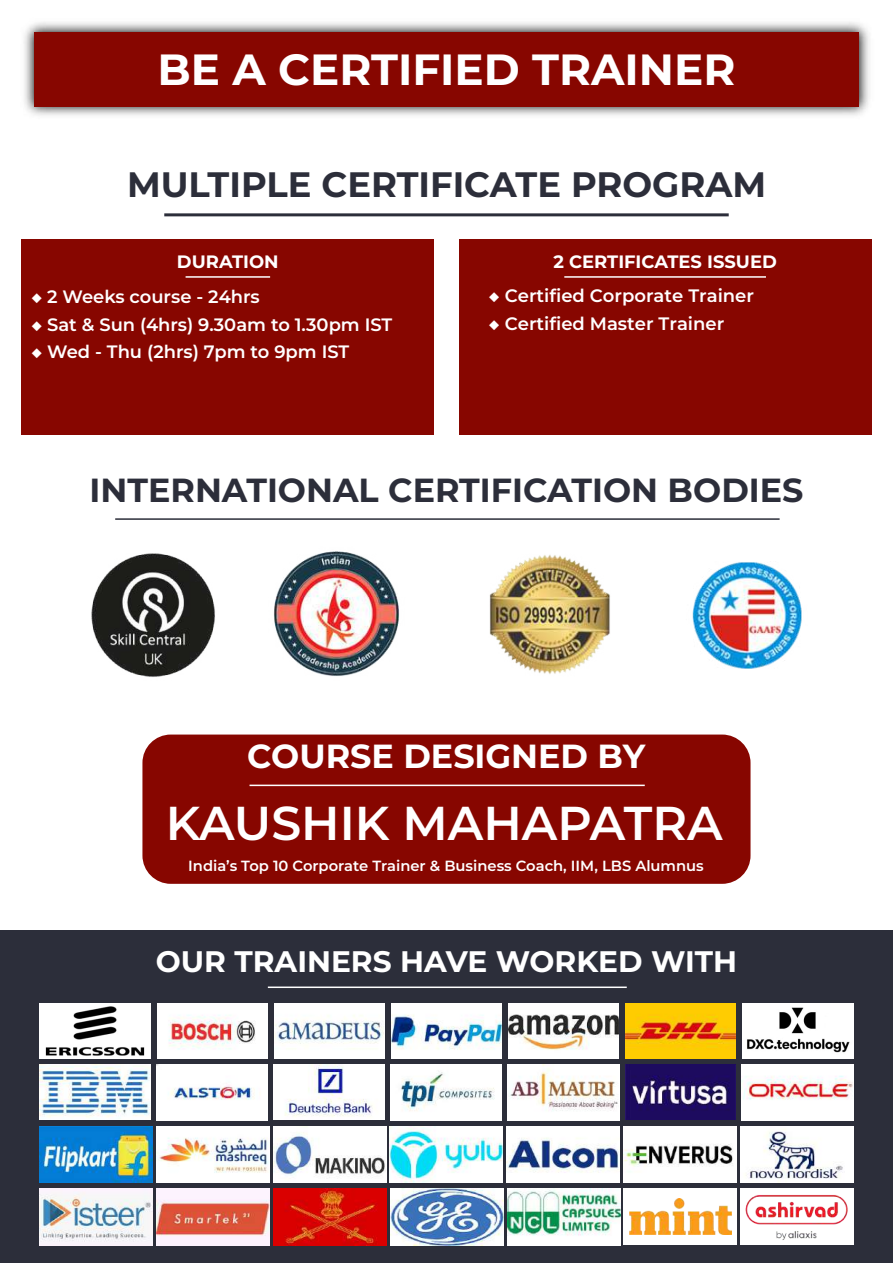
<style>
.page{position:relative;width:893px;height:1263px;background:#fff}
.page>*{position:absolute;margin:0;border:0;box-sizing:border-box;transform-origin:0 0}
.t1{font:600 47.55px "Montserrat";color:#fff}
.t2{font:700 43.65px "Montserrat";color:#fff}
.t3{font:700 35.25px "Montserrat";color:#2c2e3a}
.t4{font:700 33.3px "Montserrat";color:#2c2e3a}
.t5{font:700 33.3px "Montserrat";color:#fff}
.t6{font:700 29.7px "Montserrat";color:#fff}
.t7{font:600 18px "Montserrat";color:#fff}
.t8{font:600 17.85px "Montserrat";color:#fff}
.t9{font:700 17.85px "Montserrat";color:#fff}
.t10{font:600 14.7px "Montserrat";color:#fff}
</style>
<div class="page">
<img style="left:24px;top:22px;width:846px;height:94px">
<div style="left:34px;top:32px;width:825px;height:75px;background:#870600"></div>
<div style="left:0;top:930px;width:893px;height:333px;background:#2c2e3a"></div>
<hr style="left:164px;top:213px;width:565px;height:3px;background:#2c2e3a">
<div style="left:22px;top:239px;width:412px;height:195px;background:#870600"></div>
<hr style="left:186px;top:276px;width:84px;height:2px;background:#fff">
<div style="left:459px;top:239px;width:412px;height:195px;background:#870600"></div>
<hr style="left:564px;top:276px;width:202px;height:2px;background:#fff">
<div style="left:142px;top:734px;width:608px;height:150px;background:#870600;border-radius:28px"></div>
<hr style="left:250px;top:785px;width:395px;height:1px;background:#fff">
<hr style="left:115px;top:518px;width:665px;height:2px;background:#2c2e3a">
<hr style="left:268px;top:986px;width:359px;height:2px;background:#fff">
<img style="left:40px;top:1003px;width:110px;height:55px">
<img style="left:157px;top:1003px;width:110px;height:55px">
<img style="left:274px;top:1003px;width:110px;height:55px">
<img style="left:391px;top:1003px;width:111px;height:55px">
<img style="left:508px;top:1003px;width:111px;height:55px">
<img style="left:626px;top:1003px;width:110px;height:55px">
<img style="left:743px;top:1003px;width:110px;height:55px">
<img style="left:40px;top:1064px;width:110px;height:55px">
<img style="left:156px;top:1064px;width:112px;height:56px">
<img style="left:274px;top:1064px;width:110px;height:55px">
<img style="left:390px;top:1064px;width:112px;height:56px">
<img style="left:508px;top:1064px;width:111px;height:56px">
<img style="left:625px;top:1064px;width:111px;height:55px">
<img style="left:742px;top:1064px;width:111px;height:56px">
<img style="left:40px;top:1126px;width:113px;height:56px">
<img style="left:157px;top:1126px;width:113px;height:56px">
<img style="left:273px;top:1126px;width:113px;height:56px">
<img style="left:390px;top:1126px;width:113px;height:56px">
<img style="left:507px;top:1126px;width:113px;height:56px">
<img style="left:623px;top:1126px;width:113px;height:56px">
<img style="left:740px;top:1126px;width:113px;height:56px">
<img style="left:40px;top:1188px;width:113px;height:57px">
<img style="left:157px;top:1188px;width:113px;height:57px">
<img style="left:273px;top:1188px;width:113px;height:57px">
<img style="left:390px;top:1188px;width:113px;height:57px">
<img style="left:507px;top:1188px;width:113px;height:57px">
<img style="left:489px;top:555px;width:121px;height:119px">
<img style="left:692px;top:562px;width:110px;height:107px">
<img style="left:274px;top:551px;width:125px;height:125px">
<img style="left:91px;top:553px;width:124px;height:124px">
<div style="left:624px;top:1188px;width:113px;height:57px;background:#fff"></div>
<img style="left:629px;top:1199px;width:103px;height:36px">
<div style="left:740px;top:1188px;width:113px;height:57px;background:#fff"></div>
<img style="left:745px;top:1195px;width:103px;height:45px">
<h2 class="t2" style="left:158px;top:41px;width:579px">BE A CERTIFIED TRAINER</h2>
<h3 class="t3" style="left:127px;top:161px;width:641px">MULTIPLE CERTIFICATE PROGRAM</h3>
<p class="t9" style="left:177px;top:250px;width:103px">DURATION</p>
<p class="t8" style="left:31px;top:285px;width:230px">◆ 2 Weeks course - 24hrs</p>
<p class="t8" style="left:31px;top:313px;width:362px">◆ Sat &amp; Sun (4hrs) 9.30am to 1.30pm IST</p>
<p class="t8" style="left:31px;top:340px;width:319px">◆ Wed - Thu (2hrs) 7pm to 9pm IST</p>
<p class="t9" style="left:553px;top:250px;width:225px">2 CERTIFICATES ISSUED</p>
<p class="t7" style="left:489px;top:283px;width:266px">◆ Certified Corporate Trainer</p>
<p class="t7" style="left:489px;top:312px;width:237px">◆ Certified Master Trainer</p>
<h3 class="t4" style="left:90px;top:468px;width:715px">INTERNATIONAL CERTIFICATION BODIES</h3>
<h3 class="t5" style="left:247px;top:734px;width:399px">COURSE DESIGNED BY</h3>
<h1 class="t1" style="left:166px;top:791px;width:558px">KAUSHIK MAHAPATRA</h1>
<p class="t10" style="left:188px;top:855px;width:517px">India’s Top 10 Corporate Trainer &amp; Business Coach, IIM, LBS Alumnus</p>
<h3 class="t6" style="left:156px;top:942px;width:583px">OUR TRAINERS HAVE WORKED WITH</h3>
</div>
